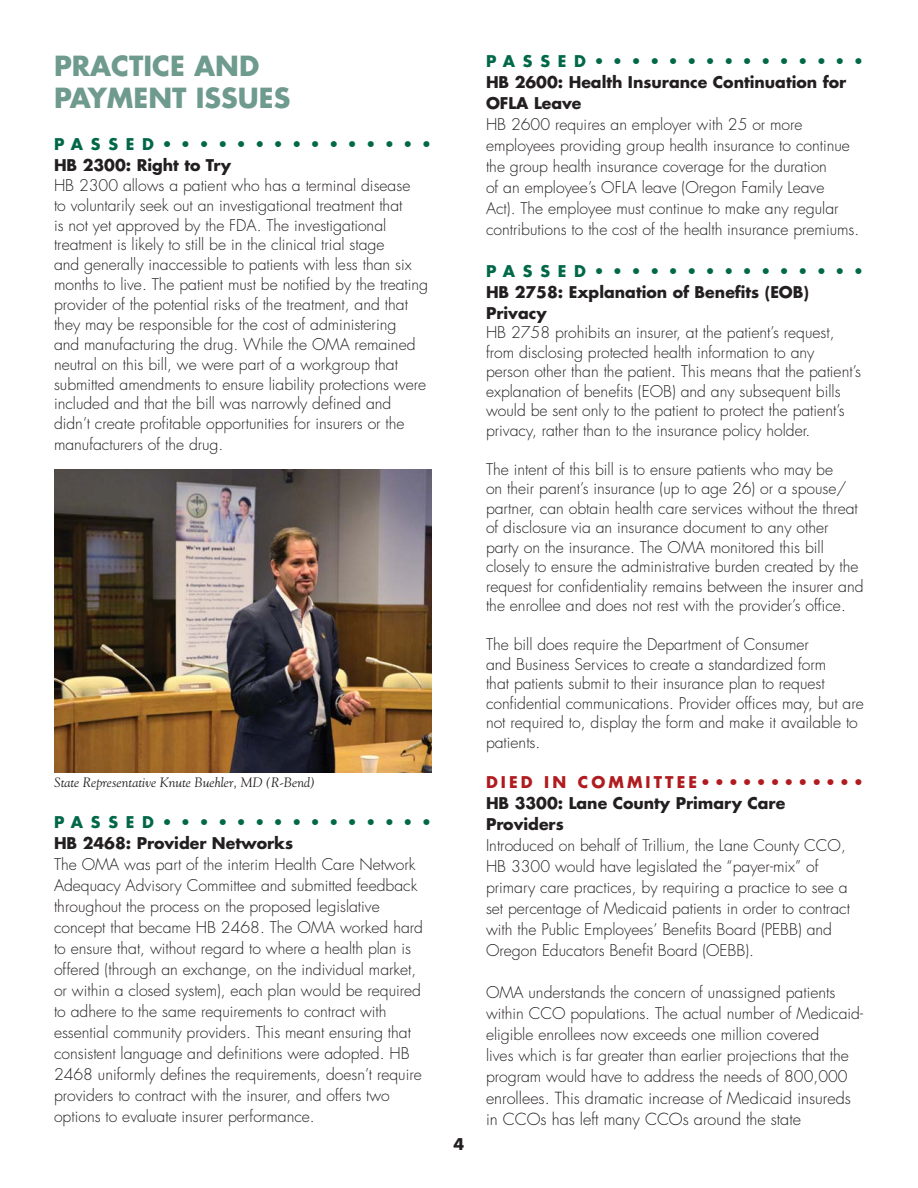
<style>
.page{position:relative;width:918px;height:1188px;background:#fff}
.page>*{position:absolute;margin:0;border:0;box-sizing:border-box;transform-origin:0 0}
.t1{font:700 27px/32.4px "Futura";color:#6f9a8e}
.t2{font:300 16.2px/21.6px "Futura";color:#231f20}
.t3{font:300 15.75px/21px "Futura";color:#231f20}
.t4{font:700 15.75px/21px "Futura";color:#231f20}
.t5{font:700 15.75px "Futura";letter-spacing:.49em;color:#006848}
.t6{font:700 15.75px "Futura";letter-spacing:.195em;color:#b01b1f}
.t7{font:italic 13.5px "Goudy";color:#231f20}
</style>
<div class="page">
<img style="left:54px;top:470px;width:378px;height:302px">
<h1 class="t1" style="left:54px;top:52px;width:238px">PRACTICE AND<br>PAYMENT ISSUES</h1>
<p class="t5" style="left:54px;top:137px;width:379px">PASSED•••••••••••••••</p>
<p class="t4" style="left:54px;top:156px;width:179px">HB 2300: Right to Try</p>
<p class="t3" style="left:54px;top:176px;width:376px;line-height:20px">HB 2300 allows a patient who has a terminal disease<br>to voluntarily seek out an investigational treatment that<br>is not yet approved by the FDA. The investigational treatment is likely to still be in the clinical trial stage<br>and generally inaccessible to patients with less than six months to live. The patient must be notified by the treating provider of the potential risks of the treatment, and that they may be responsible for the cost of administering<br>and manufacturing the drug. While the OMA remained neutral on this bill, we were part of a workgroup that submitted amendments to ensure liability protections were included and that the bill was narrowly defined and didn’t create profitable opportunities for insurers or the manufacturers of the drug.</p>
<p class="t7" style="left:54px;top:777px;width:263px">State Representative Knute Buehler, MD (R-Bend)</p>
<p class="t5" style="left:54px;top:815px;width:379px">PASSED•••••••••••••••</p>
<p class="t4" style="left:54px;top:834px;width:241px">HB 2468: Provider Networks</p>
<p class="t3" style="left:54px;top:855px;width:371px">The OMA was part of the interim Health Care Network Adequacy Advisory Committee and submitted feedback throughout the process on the proposed legislative concept that became HB 2468. The OMA worked hard to ensure that, without regard to where a health plan is offered (through an exchange, on the individual market, or within a closed system), each plan would be required to adhere to the same requirements to contract with essential community providers. This meant ensuring that consistent language and definitions were adopted. HB 2468 uniformly defines the requirements, doesn’t require providers to contract with the insurer, and offers two options to evaluate insurer performance.</p>
<p class="t4" style="left:454px;top:1135px;width:12px">4</p>
<p class="t5" style="left:486px;top:53px;width:379px">PASSED•••••••••••••••</p>
<p class="t4" style="left:486px;top:73px;width:362px">HB 2600: Health Insurance Continuation for<br>OFLA Leave</p>
<p class="t3" style="left:486px;top:115px;width:375px">HB 2600 requires an employer with 25 or more employees providing group health insurance to continue the group health insurance coverage for the duration<br>of an employee’s OFLA leave (Oregon Family Leave<br>Act). The employee must continue to make any regular contributions to the cost of the health insurance premiums.</p>
<p class="t5" style="left:486px;top:263px;width:379px">PASSED•••••••••••••••</p>
<p class="t4" style="left:486px;top:283px;width:325px">HB 2758: Explanation of Benefits (EOB)<br>Privacy</p>
<p class="t3" style="left:486px;top:324px;width:377px;line-height:19.5px">HB 2758 prohibits an insurer, at the patient’s request, from disclosing protected health information to any person other than the patient. This means that the patient’s explanation of benefits (EOB) and any subsequent bills would be sent only to the patient to protect the patient’s privacy, rather than to the insurance policy holder.</p>
<p class="t3" style="left:486px;top:460px;width:379px;line-height:19.5px">The intent of this bill is to ensure patients who may be<br>on their parent’s insurance (up to age 26) or a spouse/ partner, can obtain health care services without the threat of disclosure via an insurance document to any other party on the insurance. The OMA monitored this bill closely to ensure the administrative burden created by the request for confidentiality remains between the insurer and the enrollee and does not rest with the provider’s office.</p>
<p class="t3" style="left:486px;top:636px;width:379px;line-height:19.5px">The bill does require the Department of Consumer<br>and Business Services to create a standardized form<br>that patients submit to their insurance plan to request confidential communications. Provider offices may, but are not required to, display the form and make it available to patients.</p>
<p class="t6" style="left:486px;top:775px;width:379px">DIED IN COMMITTEE••••••••••••</p>
<p class="t4" style="left:486px;top:794px;width:301px">HB 3300: Lane County Primary Care<br>Providers</p>
<p class="t3" style="left:486px;top:836px;width:365px">Introduced on behalf of Trillium, the Lane County CCO, HB 3300 would have legislated the “payer-mix” of primary care practices, by requiring a practice to see a set percentage of Medicaid patients in order to contract with the Public Employees’ Benefits Board (PEBB) and Oregon Educators Benefit Board (OEBB).</p>
<p class="t3" style="left:486px;top:983px;width:379px">OMA understands the concern of unassigned patients within CCO populations. The actual number of Medicaid&shy;eligible enrollees now exceeds one million covered<br>lives which is far greater than earlier projections that the program would have to address the needs of 800,000</p>
<p class="t2" style="left:486px;top:1088px;width:366px">enrollees. This dramatic increase of Medicaid insureds in CCOs has left many CCOs around the state</p>
</div>
